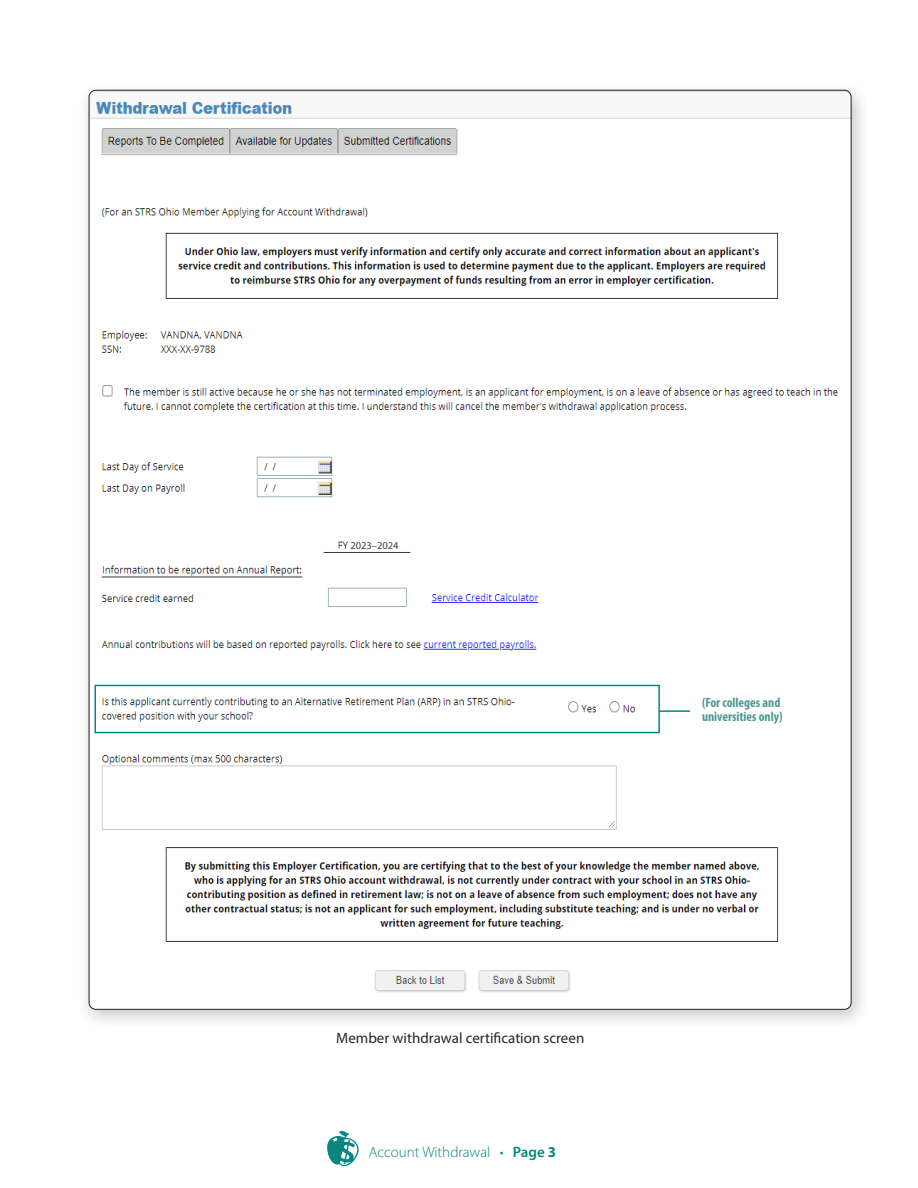
<style>
.page{position:relative;width:918px;height:1188px;background:#fff}
.page>*{position:absolute;margin:0;border:0;box-sizing:border-box;transform-origin:0 0}
.Body_text{font:15px "Myriad Pro";color:#282526}
.t1{font:300 15px "Myriad Pro";color:#09877f}
.subHead{font:700 condensed 13.5px/14.2px "Myriad Pro";color:#4e9892}
.subHead-2{font:10.5px "Myriad Pro";color:#3e3e3f}
.s1{font-weight:600}
.s2{font-weight:700}
</style>
<div class="page">
<svg style="left:327px;top:1131px;width:32px;height:36px"></svg>
<div style="left:77px;top:80px;width:793px;height:951px;background:#231f20;opacity:.25"></div>
<img style="left:89px;top:90px;width:762px;height:919px">
<div style="left:350px;top:541px;width:51px;height:10px;background:#fff"></div>
<hr style="left:659px;top:710px;width:31px;height:2px;background:#09877f">
<div style="left:94px;top:685px;width:566px;height:48px;border:2px solid #09877f"></div>
<p class="subHead-2" style="left:350px;top:539px;width:50px">2023–2024</p>
<p class="subHead" style="left:702px;top:695px;width:82px">(For colleges and universities only)</p>
<p class="Body_text" style="left:336px;top:1028px;width:250px">Member withdrawal certification screen</p>
<p class="t1" style="left:369px;top:1143px;width:189px">Account Withdrawal • <span class="s1">Page</span> <span class="s2">3</span></p>
</div>
